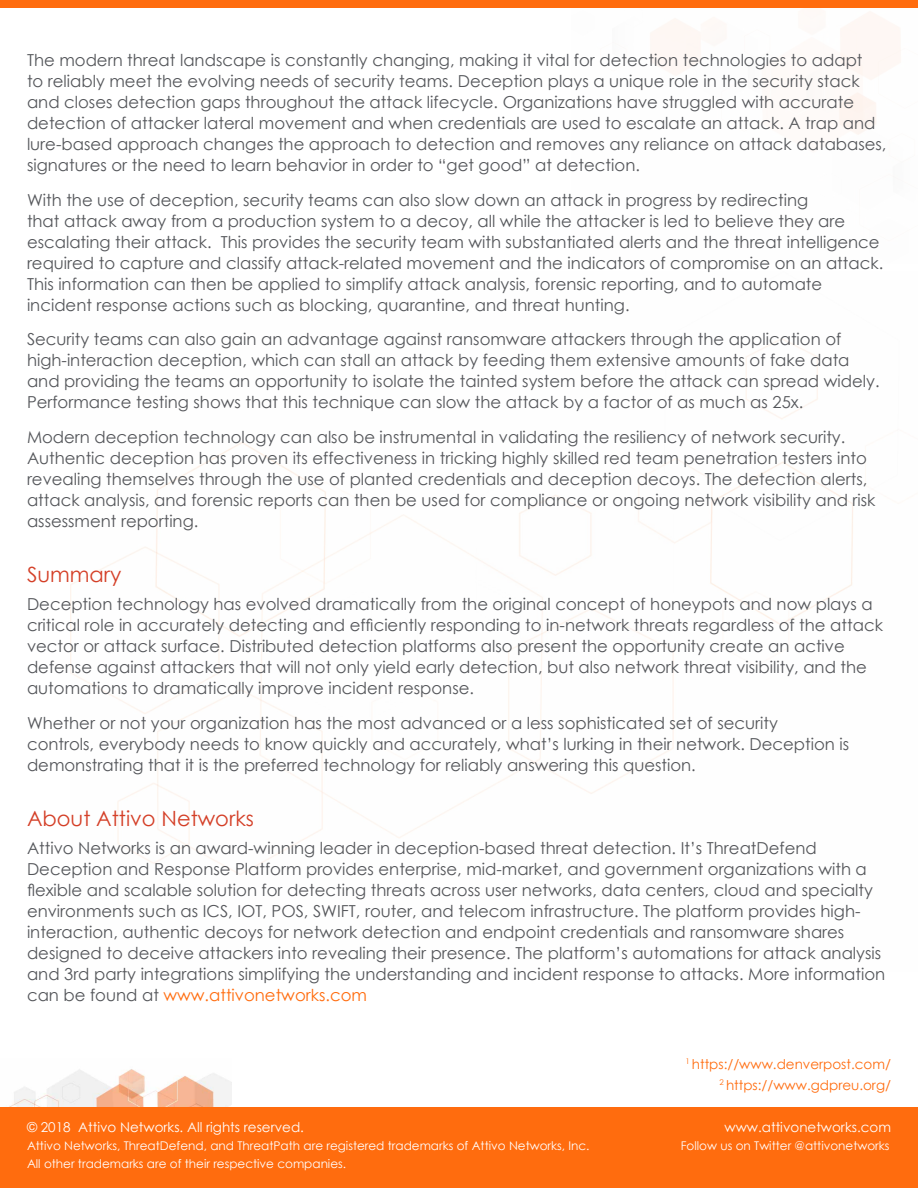
<style>
.page{position:relative;width:918px;height:1188px;background:#fff}
.page>*{position:absolute;margin:0;border:0;box-sizing:border-box;transform-origin:0 0}
.t1{font:21px "Century Gothic";color:#d43f27}
.t2{font:16.5px/21px "Century Gothic";color:#54565a}
.t3{font:13.5px "Century Gothic";color:#fff}
.t4{font:13.5px/21px "Century Gothic";color:#ff6c0e;text-align:right}
.t5{font:12px "Century Gothic";color:#fff}
.s1{color:#ff6c0e}
</style>
<div class="page">
<img style="left:0;top:1069px;width:231px;height:39px">
<div style="left:0;top:1108px;width:918px;height:80px;background:#ff6c0e"></div>
<div style="left:0;top:0;width:918px;height:8px;background:#ff6c0e"></div>
<img style="left:70px;top:338px;width:784px;height:537px">
<p class="t2" style="left:27px;top:50px;width:861px">The modern threat landscape is constantly changing, making it vital for detection technologies to adapt<br>to reliably meet the evolving needs of security teams. Deception plays a unique role in the security stack and closes detection gaps throughout the attack lifecycle. Organizations have struggled with accurate detection of attacker lateral movement and when credentials are used to escalate an attack. A trap and lure-based approach changes the approach to detection and removes any reliance on attack databases, signatures or the need to learn behavior in order to “get good” at detection.</p>
<p class="t2" style="left:27px;top:189px;width:858px">With the use of deception, security teams can also slow down an attack in progress by redirecting<br>that attack away from a production system to a decoy, all while the attacker is led to believe they are escalating their attack. This provides the security team with substantiated alerts and the threat intelligence required to capture and classify attack-related movement and the indicators of compromise on an attack.<br>This information can then be applied to simplify attack analysis, forensic reporting, and to automate incident response actions such as blocking, quarantine, and threat hunting.</p>
<p class="t2" style="left:27px;top:329px;width:854px">Security teams can also gain an advantage against ransomware attackers through the application of high-interaction deception, which can stall an attack by feeding them extensive amounts of fake data and providing the teams an opportunity to isolate the tainted system before the attack can spread widely.<br>Performance testing shows that this technique can slow the attack by a factor of as much as 25x.</p>
<p class="t2" style="left:27px;top:426px;width:850px">Modern deception technology can also be instrumental in validating the resiliency of network security.<br>Authentic deception has proven its effectiveness in tricking highly skilled red team penetration testers into revealing themselves through the use of planted credentials and deception decoys. The detection alerts, attack analysis, and forensic reports can then be used for compliance or ongoing network visibility and risk assessment reporting.</p>
<p class="t1" style="left:27px;top:560px;width:96px">Summary</p>
<p class="t2" style="left:27px;top:593px;width:857px">Deception technology has evolved dramatically from the original concept of honeypots and now plays a critical role in accurately detecting and efficiently responding to in-network threats regardless of the attack vector or attack surface. Distributed detection platforms also present the opportunity create an active defense against attackers that will not only yield early detection, but also network threat visibility, and the automations to dramatically improve incident response.</p>
<p class="t2" style="left:27px;top:712px;width:824px">Whether or not your organization has the most advanced or a less sophisticated set of security controls, everybody needs to know quickly and accurately, what’s lurking in their network. Deception is demonstrating that it is the preferred technology for reliably answering this question.</p>
<p class="t1" style="left:27px;top:804px;width:229px">About Attivo Networks</p>
<p class="t2" style="left:27px;top:837px;width:860px">Attivo Networks is an award-winning leader in deception-based threat detection. It’s ThreatDefend Deception and Response Platform provides enterprise, mid-market, and government organizations with a flexible and scalable solution for detecting threats across user networks, data centers, cloud and specialty environments such as ICS, IOT, POS, SWIFT, router, and telecom infrastructure. The platform provides high&shy;interaction, authentic decoys for network detection and endpoint credentials and ransomware shares designed to deceive attackers into revealing their presence. The platform’s automations for attack analysis and 3rd party integrations simplifying the understanding and incident response to attacks. More information can be found at <span class="s1">www.attivonetworks.com</span></p>
<p class="t4" style="left:685px;top:1053px;width:207px"><sup>1</sup> https://www.denverpost.com/<br><sup>2</sup> https://www.gdpreu.org/</p>
<p class="t3" style="left:27px;top:1117px;width:279px">© 2018 Attivo Networks. All rights reserved.</p>
<p class="t3" style="left:725px;top:1117px;width:168px">www.attivonetworks.com</p>
<p class="t5" style="left:27px;top:1137px;width:564px">Attivo Networks, ThreatDefend, and ThreatPath are registered trademarks of Attivo Networks, Inc.</p>
<p class="t5" style="left:681px;top:1137px;width:210px">Follow us on Twitter @attivonetworks</p>
<p class="t5" style="left:27px;top:1155px;width:321px">All other trademarks are of their respective companies.</p>
</div>
